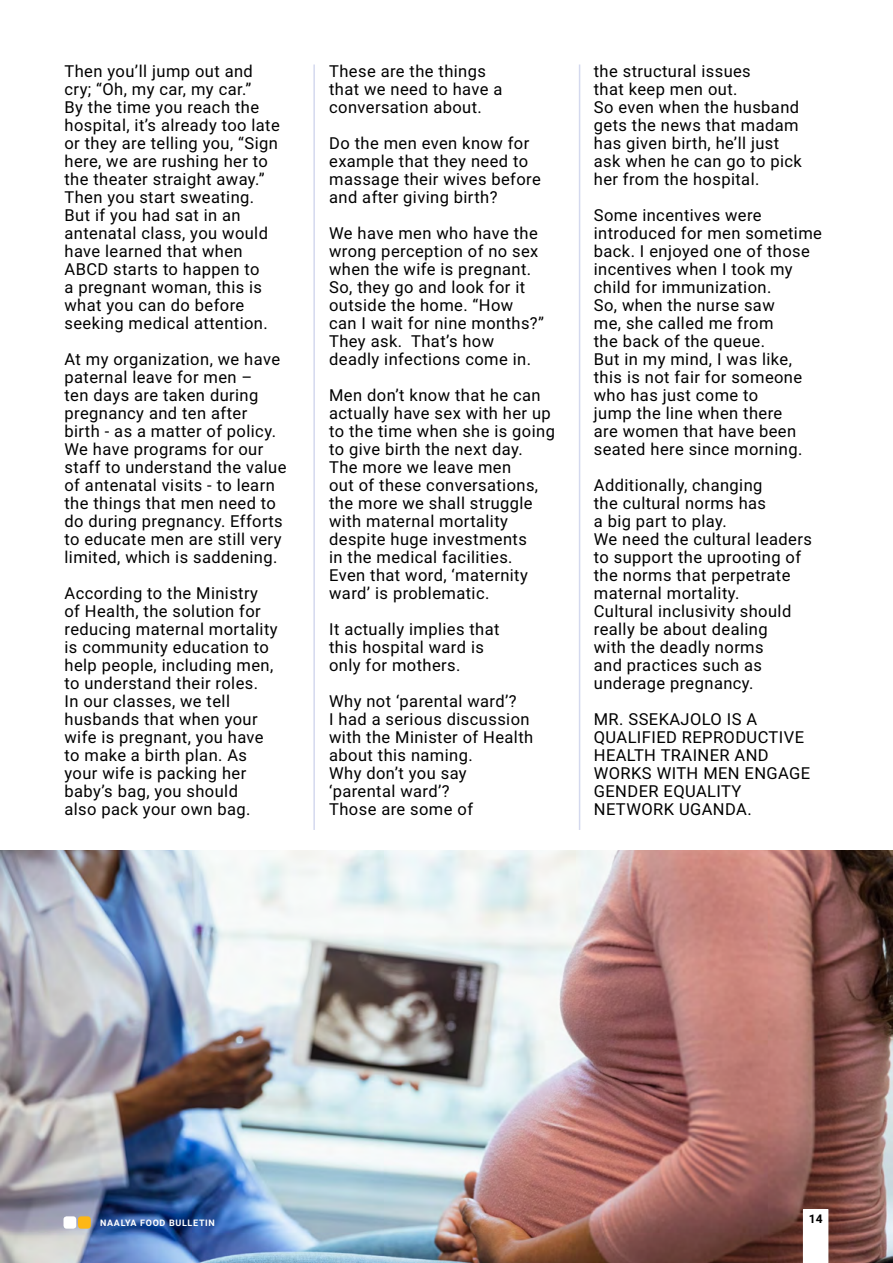
<style>
.page{position:relative;width:893px;height:1263px;background:#fff}
.page>*{position:absolute;margin:0;border:0;box-sizing:border-box;transform-origin:0 0}
.t1{font:16.5px/18px "Roboto";letter-spacing:.025em;color:#000}
.t2{font:700 12px "Roboto";color:#000}
.t3{font:700 9px "Roboto";letter-spacing:.075em;color:#fff}
</style>
<div class="page">
<img style="left:0;top:850px;width:893px;height:413px">
<hr style="left:313px;top:65px;width:2px;height:765px;background:#d4d9ee">
<hr style="left:579px;top:65px;width:1px;height:765px;background:#d4d9ee">
<svg style="left:803px;top:1209px;width:25px;height:54px"></svg>
<div style="left:64px;top:1216px;width:12px;height:13px;background:#fff;border-radius:3px"></div>
<div style="left:78px;top:1216px;width:13px;height:13px;background:#fdb714;border-radius:3px"></div>
<p class="t1" style="left:64px;top:61px;width:217px">Then you’ll jump out and cry; “Oh, my car, my car.”<br>By the time you reach the hospital, it’s already too late or they are telling you, “Sign here, we are rushing her to the theater straight away.”<br>Then you start sweating.<br>But if you had sat in an antenatal class, you would have learned that when<br>ABCD starts to happen to<br>a pregnant woman, this is what you can do before seeking medical attention.</p>
<p class="t1" style="left:64px;top:349px;width:223px">At my organization, we have paternal leave for men –<br>ten days are taken during pregnancy and ten after birth - as a matter of policy.<br>We have programs for our staff to understand the value of antenatal visits - to learn the things that men need to do during pregnancy. Efforts to educate men are still very limited, which is saddening.</p>
<p class="t1" style="left:64px;top:583px;width:215px">According to the Ministry of Health, the solution for reducing maternal mortality is community education to help people, including men, to understand their roles.<br>In our classes, we tell husbands that when your wife is pregnant, you have to make a birth plan. As your wife is packing her baby’s bag, you should<br>also pack your own bag.</p>
<p class="t1" style="left:329px;top:61px;width:175px">These are the things that we need to have a conversation about.</p>
<p class="t1" style="left:329px;top:133px;width:213px">Do the men even know for example that they need to massage their wives before and after giving birth?</p>
<p class="t1" style="left:329px;top:223px;width:216px">We have men who have the wrong perception of no sex when the wife is pregnant.<br>So, they go and look for it outside the home. “How can I wait for nine months?”<br>They ask. That’s how deadly infections come in.</p>
<p class="t1" style="left:329px;top:385px;width:227px">Men don’t know that he can actually have sex with her up to the time when she is going to give birth the next day.<br>The more we leave men<br>out of these conversations, the more we shall struggle with maternal mortality despite huge investments<br>in the medical facilities.<br>Even that word, ‘maternity ward’ is problematic.</p>
<p class="t1" style="left:329px;top:620px;width:172px">It actually implies that this hospital ward is only for mothers.</p>
<p class="t1" style="left:329px;top:692px;width:206px">Why not ‘parental ward’?<br>I had a serious discussion with the Minister of Health about this naming.<br>Why don’t you say ‘parental ward’?<br>Those are some of</p>
<p class="t1" style="left:594px;top:62px;width:210px">the structural issues<br>that keep men out.<br>So even when the husband gets the news that madam has given birth, he’ll just ask when he can go to pick her from the hospital.</p>
<p class="t1" style="left:594px;top:206px;width:230px">Some incentives were introduced for men sometime back. I enjoyed one of those incentives when I took my child for immunization.<br>So, when the nurse saw<br>me, she called me from<br>the back of the queue.<br>But in my mind, I was like, this is not fair for someone who has just come to<br>jump the line when there<br>are women that have been seated here since morning.</p>
<p class="t1" style="left:594px;top:476px;width:220px">Additionally, changing<br>the cultural norms has<br>a big part to play.<br>We need the cultural leaders to support the uprooting of the norms that perpetrate maternal mortality.<br>Cultural inclusivity should really be about dealing<br>with the deadly norms<br>and practices such as underage pregnancy.</p>
<p class="t1" style="left:594px;top:710px;width:218px">MR. SSEKAJOLO IS A<br>QUALIFIED REPRODUCTIVE<br>HEALTH TRAINER AND<br>WORKS WITH MEN ENGAGE<br>GENDER EQUALITY<br>NETWORK UGANDA.</p>
<p class="t3" style="left:100px;top:1216px;width:116px">NAALYA FOOD BULLETIN</p>
<p class="t2" style="left:809px;top:1211px;width:15px">14</p>
</div>
